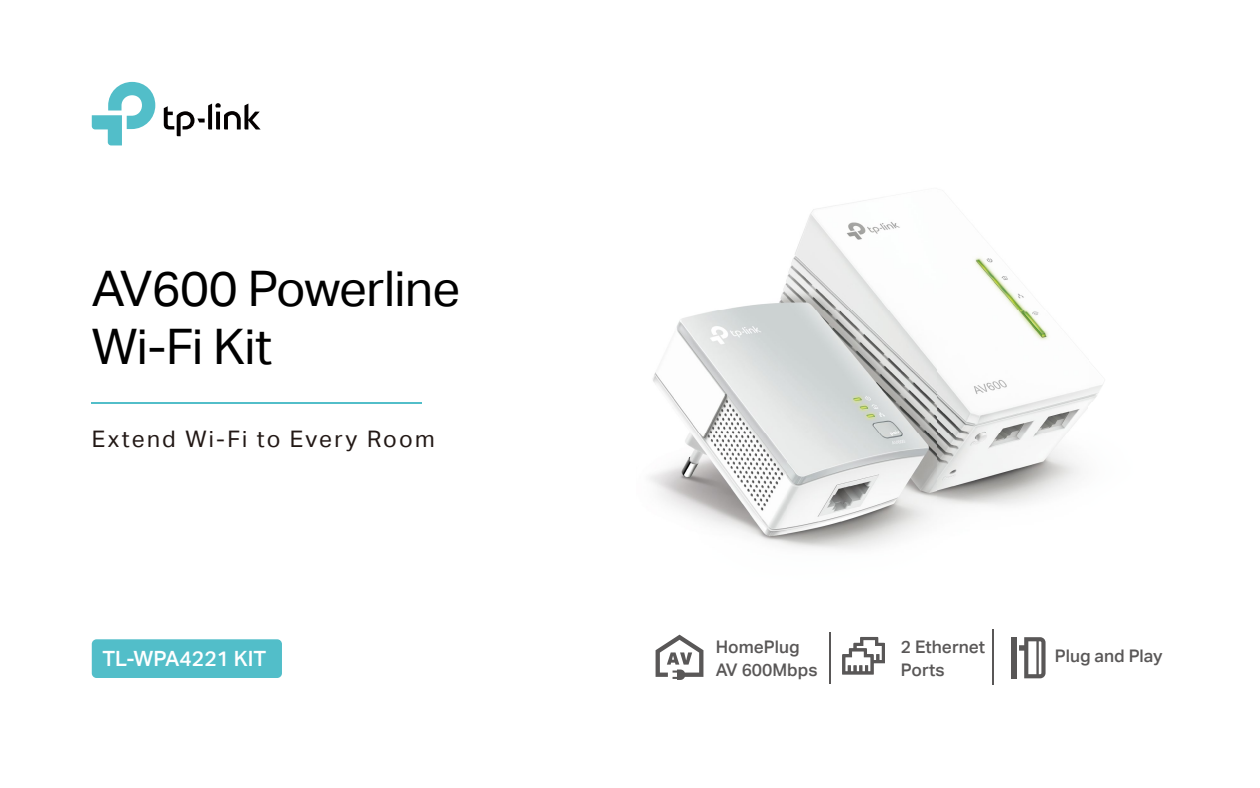
<style>
.page{position:relative;width:1260px;height:788px;background:#fff}
.page>*{position:absolute;margin:0;border:0;box-sizing:border-box;transform-origin:0 0}
.t1{font:49px/58.6px "TP Link Aktiv Regular";letter-spacing:-.01em;color:#000}
.t2{font:22.75px "TP Link Aktiv Regular";letter-spacing:.1em;color:#221815}
.t3{font:21px "TP Link Aktiv Medium";color:#fff}
.t4{font:17.32px/22.8px "TP Link Aktiv Medium";color:#595757}
</style>
<div class="page">
<img style="left:650px;top:200px;width:453px;height:350px">
<div style="left:92px;top:639px;width:190px;height:39px;background:#52bec9;border-radius:5px"></div>
<svg style="left:92px;top:82px;width:63px;height:63px"></svg>
<svg style="left:164px;top:103px;width:97px;height:33px"></svg>
<hr style="left:92px;top:402px;width:330px;height:1px;background:#52bec9">
<hr style="left:830px;top:632px;width:1px;height:52px;background:#595757">
<hr style="left:992px;top:629px;width:2px;height:55px;background:#595757">
<svg style="left:656px;top:634px;width:47px;height:46px"></svg>
<svg style="left:1019px;top:637px;width:27px;height:41px"></svg>
<div style="left:1011px;top:637px;width:5px;height:41px;background:#595757"></div>
<svg style="left:842px;top:637px;width:43px;height:38px"></svg>
<h1 class="t1" style="left:92px;top:259px;width:370px">AV600 Powerline<br>Wi-Fi Kit</h1>
<h2 class="t2" style="left:92px;top:426px;width:344px">Extend Wi-Fi to Every Room</h2>
<p class="t3" style="left:102px;top:646px;width:165px">TL-WPA4221 KIT</p>
<p class="t4" style="left:716px;top:635px;width:104px">HomePlug<br>AV 600Mbps</p>
<p class="t4" style="left:1055px;top:644px;width:109px">Plug and Play</p>
<p class="t4" style="left:901px;top:635px;width:86px;line-height:23.2px">2 Ethernet<br>Ports</p>
</div>
